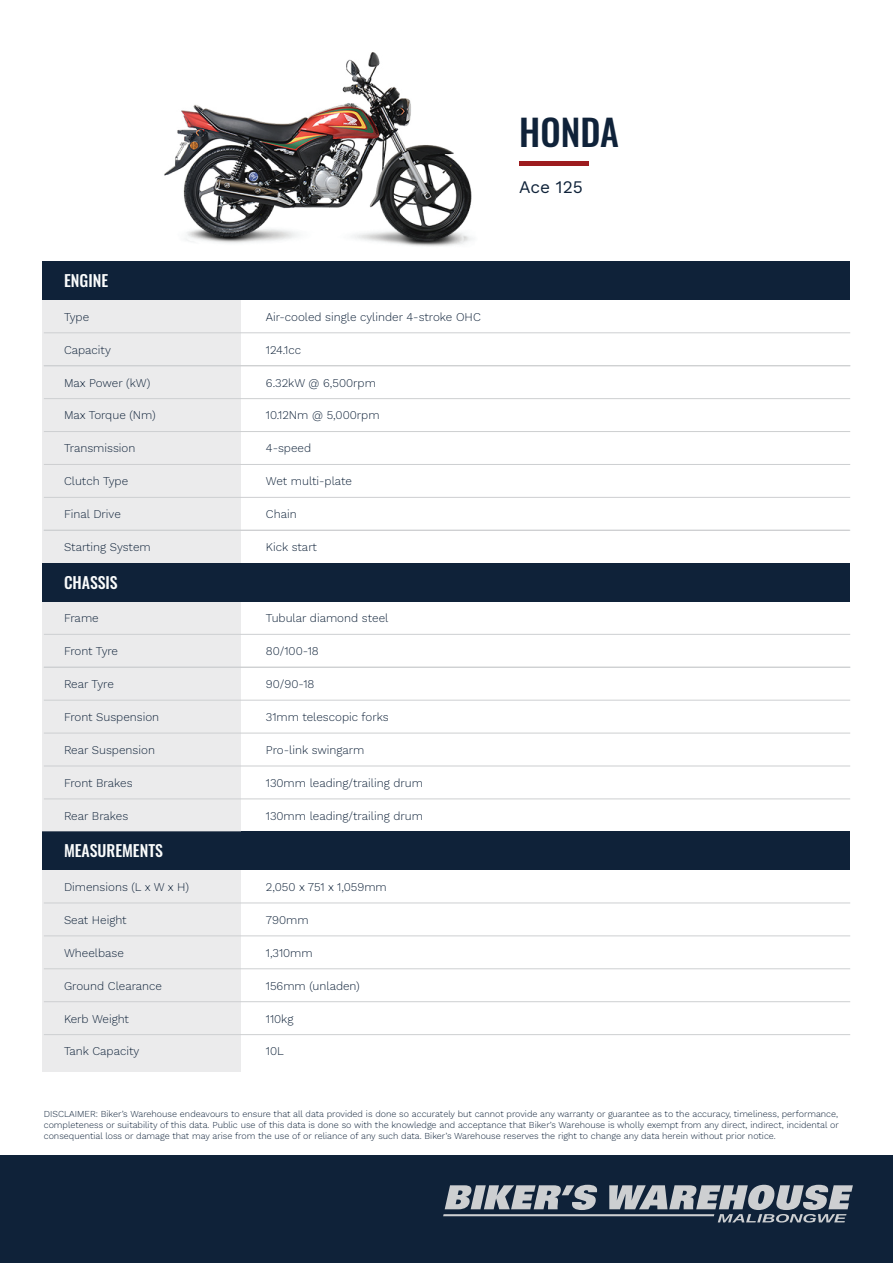
<style>
.page{position:relative;width:893px;height:1263px;background:#fff}
.page>*{position:absolute;margin:0;border:0;box-sizing:border-box;transform-origin:0 0}
.t1{font:500 36.15px "Oswald";color:#0f2239}
.t2{font:17.4px "Work Sans";color:#0f2239}
.t3{font:500 15.9px "Oswald";color:#fafcfc}
.t4{font:300 11.7px "Work Sans";color:#0f2239}
.t5{font:300 11.7px "Work Sans";letter-spacing:-.025em;color:#0f2239}
.t6{font:300 9px/10.8px "Work Sans";color:#0f2239;text-align:justify}
</style>
<div class="page">
<div style="left:0;top:1155px;width:893px;height:108px;background:#0f2239"></div>
<svg style="left:443px;top:1185px;width:410px;height:37px"></svg>
<hr style="left:519px;top:162px;width:70px;height:4px;background:#9d1c1f">
<div style="left:43px;top:832px;width:807px;height:38px;background:#0f2239"></div>
<div style="left:43px;top:300px;width:198px;height:263px;background:#ebebec"></div>
<div style="left:43px;top:262px;width:807px;height:38px;background:#0f2239"></div>
<hr style="left:44px;top:332px;width:806px;height:1px;background:#cdcfd1">
<hr style="left:44px;top:365px;width:806px;height:1px;background:#cdcfd1">
<hr style="left:44px;top:398px;width:806px;height:1px;background:#cdcfd1">
<hr style="left:44px;top:431px;width:806px;height:1px;background:#cdcfd1">
<hr style="left:44px;top:464px;width:806px;height:1px;background:#cdcfd1">
<hr style="left:44px;top:497px;width:806px;height:1px;background:#cdcfd1">
<div style="left:43px;top:601px;width:198px;height:231px;background:#ebebec"></div>
<hr style="left:44px;top:634px;width:806px;height:1px;background:#cdcfd1">
<hr style="left:44px;top:667px;width:806px;height:1px;background:#cdcfd1">
<hr style="left:44px;top:700px;width:806px;height:1px;background:#cdcfd1">
<hr style="left:44px;top:733px;width:806px;height:1px;background:#cdcfd1">
<hr style="left:44px;top:766px;width:806px;height:1px;background:#cdcfd1">
<hr style="left:44px;top:798px;width:806px;height:1px;background:#cdcfd1">
<hr style="left:44px;top:530px;width:806px;height:1px;background:#cdcfd1">
<div style="left:43px;top:870px;width:198px;height:202px;background:#ebebec"></div>
<div style="left:43px;top:563px;width:807px;height:38px;background:#0f2239"></div>
<hr style="left:44px;top:902px;width:806px;height:1px;background:#cdcfd1">
<hr style="left:44px;top:935px;width:806px;height:1px;background:#cdcfd1">
<hr style="left:44px;top:968px;width:806px;height:1px;background:#cdcfd1">
<hr style="left:44px;top:1001px;width:806px;height:1px;background:#cdcfd1">
<hr style="left:44px;top:1034px;width:806px;height:1px;background:#cdcfd1">
<img style="left:164px;top:52px;width:309px;height:195px">
<h3 class="t3" style="left:64px;top:266px;width:46px">ENGINE</h3>
<p class="t4" style="left:64px;top:308px;width:27px">Type</p>
<p class="t4" style="left:266px;top:308px;width:216px">Air-cooled single cylinder 4-stroke OHC</p>
<p class="t4" style="left:64px;top:341px;width:48px">Capacity</p>
<p class="t4" style="left:266px;top:341px;width:37px">124.1cc</p>
<p class="t4" style="left:64px;top:374px;width:88px">Max Power (kW)</p>
<p class="t4" style="left:266px;top:374px;width:112px">6.32kW @ 6,500rpm</p>
<p class="t4" style="left:64px;top:407px;width:93px">Max Torque (Nm)</p>
<p class="t4" style="left:266px;top:407px;width:115px">10.12Nm @ 5,000rpm</p>
<p class="t4" style="left:64px;top:439px;width:73px">Transmission</p>
<p class="t4" style="left:266px;top:439px;width:47px">4-speed</p>
<p class="t4" style="left:64px;top:472px;width:66px">Clutch Type</p>
<p class="t4" style="left:266px;top:472px;width:88px">Wet multi-plate</p>
<p class="t4" style="left:64px;top:505px;width:58px">Final Drive</p>
<p class="t4" style="left:266px;top:505px;width:32px">Chain</p>
<p class="t4" style="left:64px;top:538px;width:88px">Starting System</p>
<p class="t4" style="left:266px;top:538px;width:53px">Kick start</p>
<h3 class="t3" style="left:64px;top:568px;width:55px">CHASSIS</h3>
<p class="t4" style="left:64px;top:609px;width:36px">Frame</p>
<p class="t4" style="left:266px;top:609px;width:124px">Tubular diamond steel</p>
<p class="t5" style="left:64px;top:642px;width:56px">Front Tyre</p>
<p class="t4" style="left:266px;top:642px;width:54px">80/100-18</p>
<p class="t4" style="left:64px;top:675px;width:51px">Rear Tyre</p>
<p class="t4" style="left:266px;top:675px;width:50px">90/90-18</p>
<p class="t4" style="left:64px;top:708px;width:97px">Front Suspension</p>
<p class="t4" style="left:266px;top:708px;width:124px">31mm telescopic forks</p>
<p class="t4" style="left:64px;top:741px;width:92px">Rear Suspension</p>
<p class="t4" style="left:266px;top:741px;width:100px">Pro-link swingarm</p>
<p class="t4" style="left:64px;top:774px;width:70px">Front Brakes</p>
<p class="t4" style="left:266px;top:774px;width:159px">130mm leading/trailing drum</p>
<p class="t4" style="left:64px;top:807px;width:66px">Rear Brakes</p>
<p class="t4" style="left:266px;top:807px;width:159px">130mm leading/trailing drum</p>
<h3 class="t3" style="left:64px;top:837px;width:101px">MEASUREMENTS</h3>
<p class="t4" style="left:64px;top:878px;width:126px">Dimensions (L x W x H)</p>
<p class="t4" style="left:266px;top:878px;width:122px">2,050 x 751 x 1,059mm</p>
<p class="t4" style="left:64px;top:911px;width:64px">Seat Height</p>
<p class="t4" style="left:266px;top:911px;width:44px">790mm</p>
<p class="t4" style="left:64px;top:944px;width:62px">Wheelbase</p>
<p class="t4" style="left:266px;top:944px;width:48px">1,310mm</p>
<p class="t4" style="left:64px;top:977px;width:100px">Ground Clearance</p>
<p class="t4" style="left:266px;top:977px;width:95px">156mm (unladen)</p>
<p class="t4" style="left:64px;top:1010px;width:67px">Kerb Weight</p>
<p class="t4" style="left:266px;top:1010px;width:29px">110kg</p>
<p class="t4" style="left:64px;top:1042px;width:77px">Tank Capacity</p>
<p class="t4" style="left:266px;top:1042px;width:19px">10L</p>
<h1 class="t1" style="left:519px;top:101px;width:101px">HONDA</h1>
<h2 class="t2" style="left:519px;top:174px;width:65px">Ace 125</h2>
<p class="t6" style="left:44px;top:1108px;width:796px">DISCLAIMER: Biker’s Warehouse endeavours to ensure that all data provided is done so accurately but cannot provide any warranty or guarantee as to the accuracy, timeliness, performance, completeness or suitability of this data. Public use of this data is done so with the knowledge and acceptance that Biker’s Warehouse is wholly exempt from any direct, indirect, incidental or consequential loss or damage that may arise from the use of or reliance of any such data. Biker’s Warehouse reserves the right to change any data herein without prior notice.</p>
</div>
